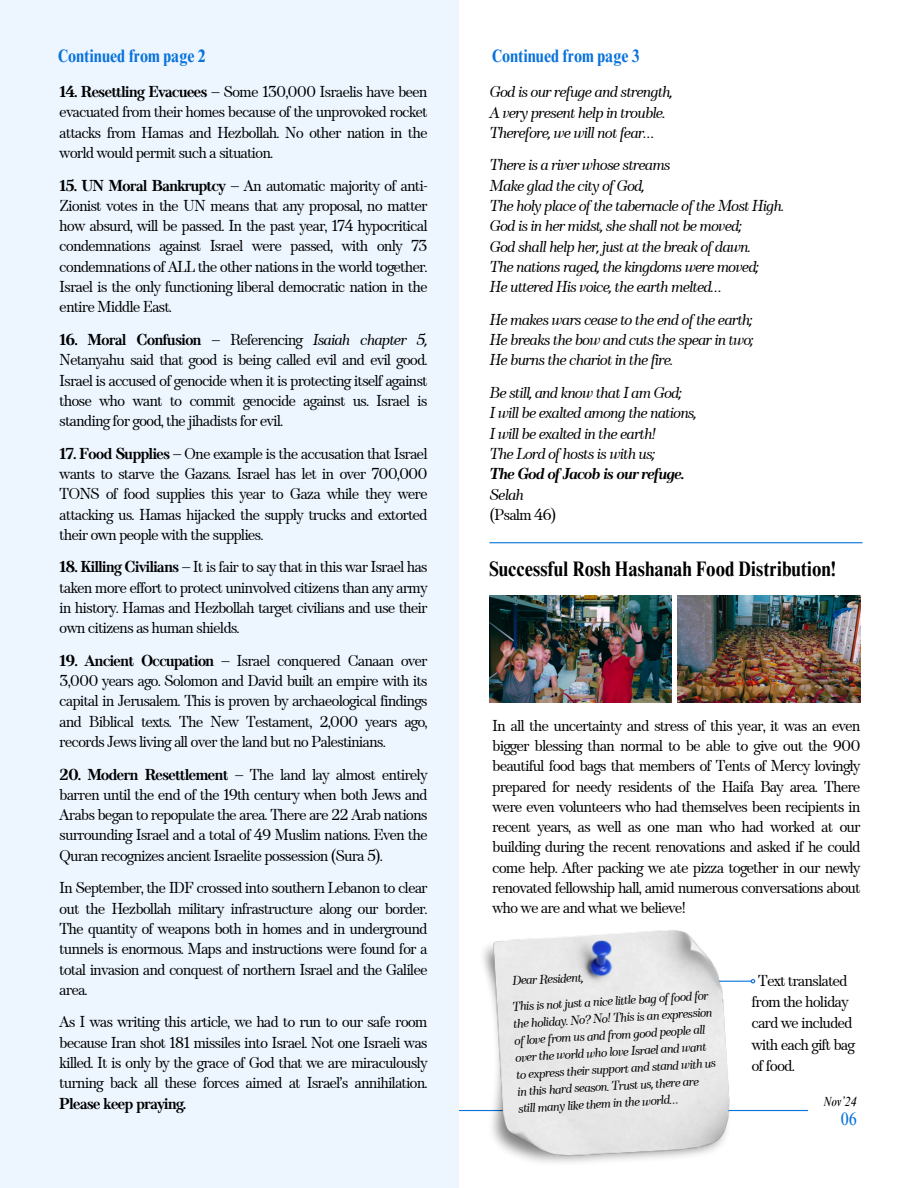
<style>
.page{position:relative;width:918px;height:1188px;background:#fff}
.page>*{position:absolute;margin:0;border:0;box-sizing:border-box;transform-origin:0 0}
.t1{font:700 condensed 21px "Times NRMT Pro";color:#000}
.t2{font:700 condensed 18px "Times NRMT Pro";color:#0972db}
.t3{font:condensed 18px "Times NRMT Pro";color:#0972db}
.t4{font:15.75px/20.2px "TT Barrels";letter-spacing:-.065em;color:#000;text-align:justify}
.t5{font:italic 15.75px/20.2px "TT Barrels";letter-spacing:-.065em;color:#000}
.t6{font:italic condensed 13.5px "Times NRMT Pro";color:#000}
.t7{font:italic 12.75px/17.1px "TT Barrels";color:#000}
.s1{font-weight:700}
.s2{font-style:italic}
</style>
<div class="page">
<div style="left:0;top:0;width:459px;height:1188px;background:#edf6ff"></div>
<hr style="left:459px;top:1110px;width:349px;height:1px;background:#0972db">
<img style="left:490px;top:596px;width:182px;height:107px">
<img style="left:678px;top:596px;width:182px;height:107px">
<hr style="left:706px;top:981px;width:45px;height:1px;background:#0972db">
<svg style="left:751px;top:979px;width:4px;height:4px"></svg>
<img style="left:473px;top:930px;width:266px;height:233px">
<hr style="left:489px;top:542px;width:374px;height:1px;background:#0972db">
<h3 class="t2" style="left:58px;top:49px;width:149px">Continued from page 2</h3>
<h3 class="t4" style="left:59px;top:83px;width:370px"><span class="s1">14. Resettling Evacuees</span> – Some 130,000 Israelis have been evacuated from their homes because of the unprovoked rocket attacks from Hamas and Hezbollah. No other nation in the world would permit such a situation.</h3>
<h3 class="t4" style="left:59px;top:176px;width:370px"><span class="s1">15. UN Moral Bankruptcy</span> – An automatic majority of anti-Zionist votes in the UN means that any proposal, no matter how absurd, will be passed. In the past year, 174 hypocritical condemnations against Israel were passed, with only 73 condemnations of ALL the other nations in the world together.<br>Israel is the only functioning liberal democratic nation in the entire Middle East.</h3>
<h3 class="t4" style="left:59px;top:330px;width:370px"><span class="s1">16. Moral Confusion</span> – Referencing <span class="s2">Isaiah chapter 5, </span>Netanyahu said that good is being called evil and evil good.<br>Israel is accused of genocide when it is protecting itself against those who want to commit genocide against us. Israel is standing for good, the jihadists for evil.</h3>
<p class="t4" style="left:59px;top:444px;width:370px"><span class="s1">17. Food Supplies</span> – One example is the accusation that Israel wants to starve the Gazans. Israel has let in over 700,000<br>TONS of food supplies this year to Gaza while they were attacking us. Hamas hijacked the supply trucks and extorted their own people with the supplies.</p>
<h2 class="t4" style="left:59px;top:558px;width:370px"><span class="s1">18. Killing Civilians</span> – It is fair to say that in this war Israel has taken more effort to protect uninvolved citizens than any army in history. Hamas and Hezbollah target civilians and use their own citizens as human shields.</h2>
<h3 class="t4" style="left:59px;top:651px;width:370px"><span class="s1">19. Ancient Occupation</span> – Israel conquered Canaan over 3,000 years ago. Solomon and David built an empire with its capital in Jerusalem. This is proven by archaeological findings and Biblical texts. The New Testament, 2,000 years ago, records Jews living all over the land but no Palestinians.</h3>
<h3 class="t4" style="left:59px;top:765px;width:370px"><span class="s1">20. Modern Resettlement</span> – The land lay almost entirely barren until the end of the 19th century when both Jews and Arabs began to repopulate the area. There are 22 Arab nations surrounding Israel and a total of 49 Muslim nations. Even the Quran recognizes ancient Israelite possession (Sura 5).</h3>
<h3 class="t4" style="left:59px;top:879px;width:370px">In September, the IDF crossed into southern Lebanon to clear out the Hezbollah military infrastructure along our border.<br>The quantity of weapons both in homes and in underground tunnels is enormous. Maps and instructions were found for a total invasion and conquest of northern Israel and the Galilee area.</h3>
<h3 class="t4" style="left:59px;top:1013px;width:370px">As I was writing this article, we had to run to our safe room because Iran shot 181 missiles into Israel. Not one Israeli was killed. It is only by the grace of God that we are miraculously turning back all these forces aimed at Israel’s annihilation.<br><span class="s1">Please keep praying.</span></h3>
<h1 class="t2" style="left:492px;top:49px;width:149px">Continued from page 3</h1>
<p class="t5" style="left:490px;top:83px;width:185px">God is our refuge and strength,<br>A very present help in trouble.</p>
<p class="t5" style="left:490px;top:117px;width:183px;line-height:32.5px">Therefore, we will not fear…<br>There is a river whose streams</p>
<p class="t5" style="left:490px;top:176px;width:157px">Make glad the city of God,</p>
<p class="t5" style="left:490px;top:197px;width:296px">The holy place of the tabernacle of the Most High.<br>God is in her midst, she shall not be moved;<br>God shall help her, just at the break of dawn.<br>The nations raged, the kingdoms were moved;<br>He uttered His voice, the earth melted…</p>
<p class="t5" style="left:490px;top:310px;width:265px">He makes wars cease to the end of the earth;</p>
<p class="t5" style="left:490px;top:331px;width:266px">He breaks the bow and cuts the spear in two;<br>He burns the chariot in the fire.</p>
<p class="t5" style="left:490px;top:383px;width:194px">Be still, and know that I am God;</p>
<p class="t5" style="left:490px;top:404px;width:209px">I will be exalted among the nations,<br>I will be exalted in the earth!<br>The Lord of hosts is with us;<br><span class="s1">The God of Jacob is our refuge.<br></span>Selah</p>
<p class="t4" style="left:490px;top:505px;width:68px">(Psalm 46)</p>
<p class="t1" style="left:489px;top:561px;width:348px">Successful Rosh Hashanah Food Distribution!</p>
<p class="t4" style="left:492px;top:716px;width:370px">In all the uncertainty and stress of this year, it was an even bigger blessing than normal to be able to give out the 900 beautiful food bags that members of Tents of Mercy lovingly prepared for needy residents of the Haifa Bay area. There were even volunteers who had themselves been recipients in recent years, as well as one man who had worked at our building during the recent renovations and asked if he could come help. After packing we ate pizza together in our newly renovated fellowship hall, amid numerous conversations about who we are and what we believe!</p>
<p class="t7" style="left:512px;top:973px;width:73px;rotate:-3deg">Dear Resident,</p>
<p class="t4" style="left:751px;top:971px;width:105px;line-height:21.3px;text-align:left;text-indent:6px">Text translated from the holiday card we included with each gift bag of food.</p>
<h3 class="t7" style="left:512px;top:998px;width:202px;rotate:-3deg">This is not just a nice little bag of food for the holiday. No? No! This is an expression of love from us and from good people all over the world who love Israel and want to express their support and stand with us in this hard season. Trust us, there are still many like them in the world…</h3>
<h3 class="t6" style="left:824px;top:1096px;width:35px">Nov’24</h3>
<h3 class="t3" style="left:841px;top:1112px;width:18px">06</h3>
</div>
